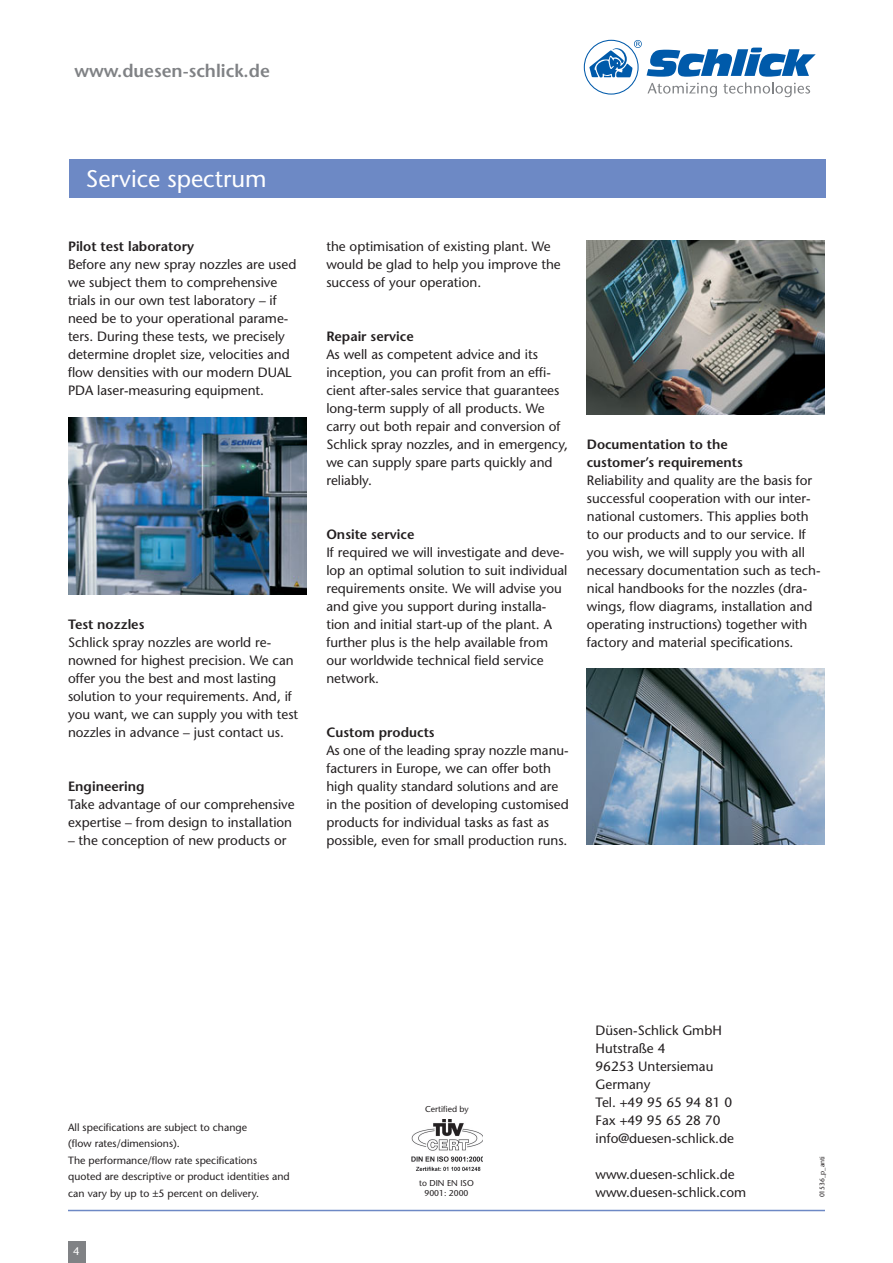
<style>
.page{position:relative;width:893px;height:1263px;background:#fff}
.page>*{position:absolute;margin:0;border:0;box-sizing:border-box;transform-origin:0 0}
.t1{font:24px "Stone Sans";color:#fff}
.t2{font:600 18px "Stone Sans";color:#808285}
.t3{font:13.5px/18px "Stone Sans";color:#231f20}
.t4{font:600 13.5px/18px "Stone Sans";color:#231f20}
.t5{font:11.25px "Stone Sans";color:#fff}
.t6{font:10.5px/16.5px "Stone Sans";color:#231f20}
.t7{font:8.55px/10.2px "Stone Sans";color:#231f20;text-align:center}
.t8{font:6.75px "Stone Sans";color:#231f20}
</style>
<div class="page">
<hr style="left:68px;top:1210px;width:757px;height:1px;background:#6d89c5">
<div style="left:68px;top:1242px;width:17px;height:21px;background:#808285"></div>
<img style="left:68px;top:418px;width:238px;height:176px">
<img style="left:587px;top:668px;width:238px;height:177px">
<img style="left:587px;top:240px;width:238px;height:175px">
<div style="left:69px;top:160px;width:757px;height:38px;background:#6d89c5"></div>
<img style="left:411px;top:1120px;width:72px;height:50px">
<svg style="left:589px;top:40px;width:227px;height:57px"></svg>
<h2 class="t2" style="left:74px;top:64px;width:197px">www.duesen-schlick.de</h2>
<h1 class="t1" style="left:86px;top:169px;width:182px">Service spectrum</h1>
<p class="t4" style="left:68px;top:239px;width:128px">Pilot test laboratory</p>
<p class="t3" style="left:68px;top:257px;width:230px">Before any new spray nozzles are used we subject them to comprehensive trials in our own test laboratory – if need be to your operational parame&shy;ters. During these tests, we precisely determine droplet size, velocities and flow densities with our modern DUAL PDA laser-measuring equipment.</p>
<p class="t4" style="left:68px;top:617px;width:78px">Test nozzles</p>
<p class="t3" style="left:68px;top:635px;width:232px">Schlick spray nozzles are world re&shy;nowned for highest precision. We can offer you the best and most lasting solution to your requirements. And, if you want, we can supply you with test nozzles in advance – just contact us.</p>
<p class="t4" style="left:68px;top:779px;width:78px">Engineering</p>
<p class="t3" style="left:68px;top:797px;width:228px">Take advantage of our comprehensive expertise – from design to installation</p>
<p class="t3" style="left:68px;top:833px;width:220px">– the conception of new products or</p>
<p class="t3" style="left:326px;top:239px;width:236px">the optimisation of existing plant. We would be glad to help you improve the success of your operation.</p>
<p class="t4" style="left:326px;top:329px;width:89px">Repair service</p>
<p class="t3" style="left:326px;top:347px;width:243px">As well as competent advice and its inception, you can profit from an effi&shy;cient after-sales service that guarantees long-term supply of all products. We carry out both repair and conversion of Schlick spray nozzles, and in emergency, we can supply spare parts quickly and reliably.</p>
<p class="t4" style="left:326px;top:527px;width:90px">Onsite service</p>
<p class="t3" style="left:326px;top:545px;width:243px">If required we will investigate and deve&shy;lop an optimal solution to suit individual requirements onsite. We will advise you and give you support during installa&shy;tion and initial start-up of the plant. A further plus is the help available from our worldwide technical field service network.</p>
<p class="t4" style="left:326px;top:725px;width:110px">Custom products</p>
<p class="t3" style="left:326px;top:743px;width:244px">As one of the leading spray nozzle manu&shy;facturers in Europe, we can offer both high quality standard solutions and are in the position of developing customised products for individual tasks as fast as possible, even for small production runs.</p>
<p class="t4" style="left:587px;top:437px;width:158px">Documentation to the customer’s requirements</p>
<p class="t3" style="left:587px;top:473px;width:235px">Reliability and quality are the basis for successful cooperation with our inter&shy;national customers. This applies both to our products and to our service. If you wish, we will supply you with all necessary documentation such as tech&shy;nical handbooks for the nozzles (dra&shy;wings, flow diagrams, installation and operating instructions) together with factory and material specifications.</p>
<p class="t6" style="left:68px;top:1120px;width:223px">All specifications are subject to change<br>(flow rates/dimensions).<br>The performance/flow rate specifications quoted are descriptive or product identities and can vary by up to ±5 percent on delivery.</p>
<p class="t5" style="left:73px;top:1247px;width:8px">4</p>
<p class="t7" style="left:425px;top:1104px;width:45px">Certified by</p>
<p class="t7" style="left:419px;top:1179px;width:56px">to DIN EN ISO<br>9001: 2000</p>
<p class="t3" style="left:595px;top:1022px;width:140px">Düsen-Schlick GmbH<br>Hutstraße 4<br>96253 Untersiemau<br>Germany<br>Tel. +49 95 65 94 81 0<br>Fax +49 95 65 28 70 info@duesen-schlick.de</p>
<p class="t3" style="left:595px;top:1166px;width:152px">www.duesen-schlick.de www.duesen-schlick.com</p>
<p class="t8" style="left:819px;top:1197px;width:43px;rotate:-90deg">01536_p_anti</p>
</div>
